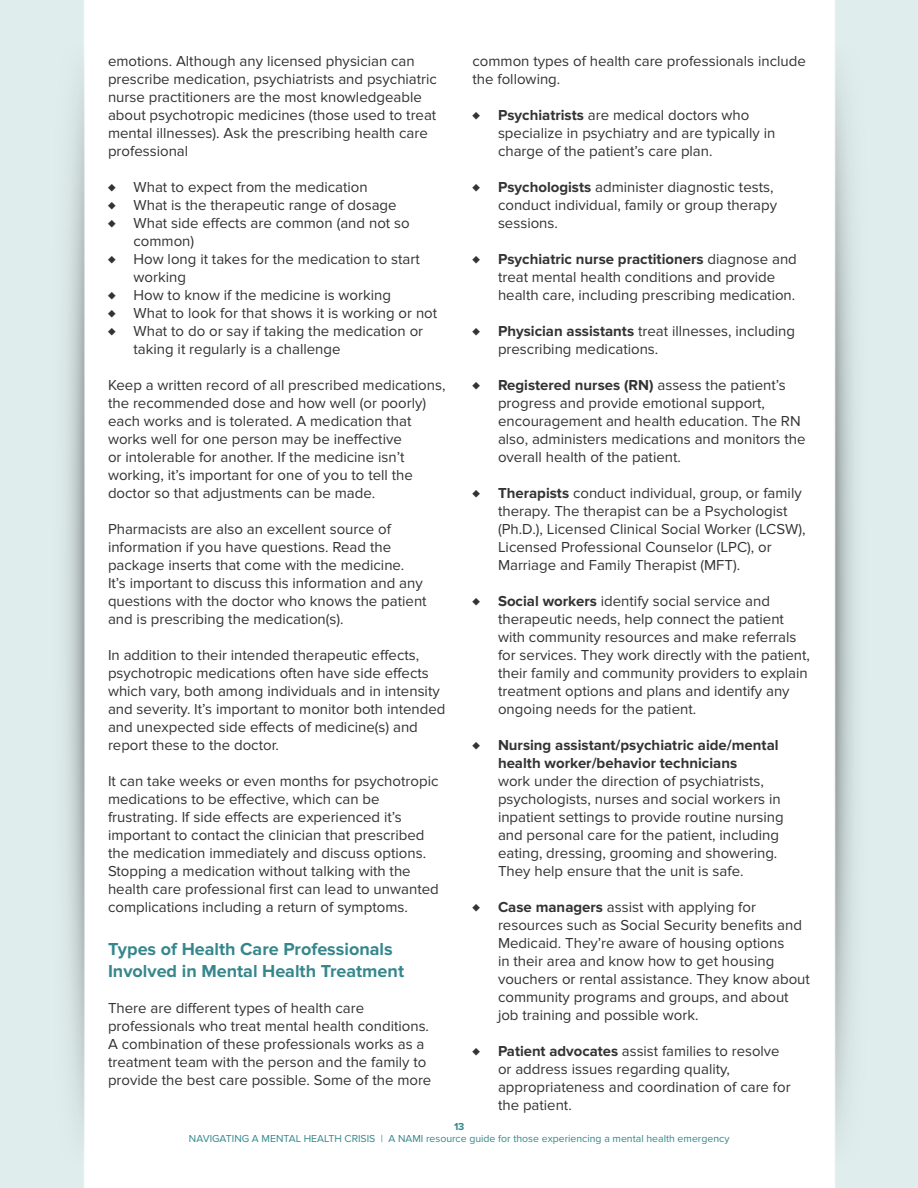
<style>
.page{position:relative;width:918px;height:1188px;background:#fff}
.page>*{position:absolute;margin:0;border:0;box-sizing:border-box;transform-origin:0 0}
.t1{font:700 18px/21.6px "Proxima Nova";color:#36878c}
.t2{font:15px/18px "Proxima Nova";color:#333}
.t3{font:10.5px "Proxima Nova";color:#36878c}
.t4{font:700 10.5px "Proxima Nova";color:#36878c}
.s1{font-weight:700}
</style>
<div class="page">
<img style="left:0;top:0;width:918px;height:1188px">
<p class="t2" style="left:108px;top:52px;width:331px">emotions. Although any licensed physician can prescribe medication, psychiatrists and psychiatric nurse practitioners are the most knowledgeable about psychotropic medicines (those used to treat mental illnesses). Ask the prescribing health care professional</p>
<p class="t2" style="left:108px;top:178px;width:261px"><span class="s1">♦</span> What to expect from the medication</p>
<p class="t2" style="left:108px;top:196px;width:290px"><span class="s1">♦</span> What is the therapeutic range of dosage</p>
<p class="t2" style="left:134px;top:214px;width:278px;text-indent:-26px"><span class="s1">♦</span> What side effects are common (and not so common)</p>
<p class="t2" style="left:134px;top:250px;width:288px;text-indent:-26px"><span class="s1">♦</span> How long it takes for the medication to start working</p>
<p class="t2" style="left:108px;top:286px;width:285px"><span class="s1">♦</span> How to know if the medicine is working</p>
<p class="t2" style="left:108px;top:304px;width:331px"><span class="s1">♦</span> What to look for that shows it is working or not</p>
<p class="t2" style="left:134px;top:322px;width:291px;text-indent:-26px"><span class="s1">♦</span> What to do or say if taking the medication or taking it regularly is a challenge</p>
<p class="t2" style="left:108px;top:376px;width:339px">Keep a written record of all prescribed medications, the recommended dose and how well (or poorly) each works and is tolerated. A medication that works well for one person may be ineffective<br>or intolerable for another. If the medicine isn’t working, it’s important for one of you to tell the doctor so that adjustments can be made.</p>
<p class="t2" style="left:108px;top:520px;width:320px">Pharmacists are also an excellent source of information if you have questions. Read the package inserts that come with the medicine.<br>It’s important to discuss this information and any questions with the doctor who knows the patient and is prescribing the medication(s).</p>
<p class="t2" style="left:108px;top:646px;width:339px">In addition to their intended therapeutic effects, psychotropic medications often have side effects which vary, both among individuals and in intensity and severity. It’s important to monitor both intended and unexpected side effects of medicine(s) and report these to the doctor.</p>
<p class="t2" style="left:108px;top:772px;width:332px">It can take weeks or even months for psychotropic medications to be effective, which can be frustrating. If side effects are experienced it’s important to contact the clinician that prescribed the medication immediately and discuss options.<br>Stopping a medication without talking with the health care professional first can lead to unwanted complications including a return of symptoms.</p>
<p class="t1" style="left:108px;top:939px;width:298px">Types of Health Care Professionals<br>Involved in Mental Health Treatment</p>
<p class="t2" style="left:108px;top:999px;width:325px">There are different types of health care professionals who treat mental health conditions.<br>A combination of these professionals works as a treatment team with the person and the family to provide the best care possible. Some of the more</p>
<p class="t2" style="left:472px;top:52px;width:335px">common types of health care professionals include the following.</p>
<p class="t2" style="left:498px;top:106px;width:279px;text-indent:-26px"><span class="s1">♦ Psychiatrists</span> are medical doctors who specialize in psychiatry and are typically in charge of the patient’s care plan.</p>
<p class="t2" style="left:498px;top:178px;width:281px;text-indent:-26px"><span class="s1">♦ Psychologists</span> administer diagnostic tests, conduct individual, family or group therapy sessions.</p>
<p class="t2" style="left:498px;top:250px;width:300px;text-indent:-26px"><span class="s1">♦ Psychiatric nurse practitioners</span> diagnose and treat mental health conditions and provide health care, including prescribing medication.</p>
<p class="t2" style="left:498px;top:322px;width:299px;text-indent:-26px"><span class="s1">♦ Physician assistants</span> treat illnesses, including prescribing medications.</p>
<p class="t2" style="left:498px;top:376px;width:309px;text-indent:-26px"><span class="s1">♦ Registered nurses (RN)</span> assess the patient’s progress and provide emotional support, encouragement and health education. The RN also, administers medications and monitors the overall health of the patient.</p>
<p class="t2" style="left:498px;top:484px;width:309px;text-indent:-26px"><span class="s1">♦ Therapists</span> conduct individual, group, or family therapy. The therapist can be a Psychologist (Ph.D.), Licensed Clinical Social Worker (LCSW), Licensed Professional Counselor (LPC), or Marriage and Family Therapist (MFT).</p>
<p class="t2" style="left:498px;top:592px;width:314px;text-indent:-26px"><span class="s1">♦ Social workers</span> identify social service and therapeutic needs, help connect the patient with community resources and make referrals for services. They work directly with the patient, their family and community providers to explain treatment options and plans and identify any ongoing needs for the patient.</p>
<p class="t2" style="left:498px;top:736px;width:287px;text-indent:-26px"><span class="s1">♦ Nursing assistant/psychiatric aide/mental health worker/behavior technicians<br></span>work under the direction of psychiatrists, psychologists, nurses and social workers in inpatient settings to provide routine nursing and personal care for the patient, including eating, dressing, grooming and showering.<br>They help ensure that the unit is safe.</p>
<p class="t2" style="left:498px;top:898px;width:313px;text-indent:-26px"><span class="s1">♦ Case managers</span> assist with applying for resources such as Social Security benefits and Medicaid. They’re aware of housing options<br>in their area and know how to get housing vouchers or rental assistance. They know about community programs and groups, and about job training and possible work.</p>
<p class="t2" style="left:498px;top:1042px;width:294px;text-indent:-26px"><span class="s1">♦ Patient advocates</span> assist families to resolve or address issues regarding quality, appropriateness and coordination of care for the patient.</p>
<p class="t4" style="left:454px;top:1120px;width:12px">13</p>
<p class="t3" style="left:189px;top:1133px;width:542px">NAVIGATING A MENTAL HEALTH CRISIS | A NAMI resource guide for those experiencing a mental health emergency</p>
</div>
